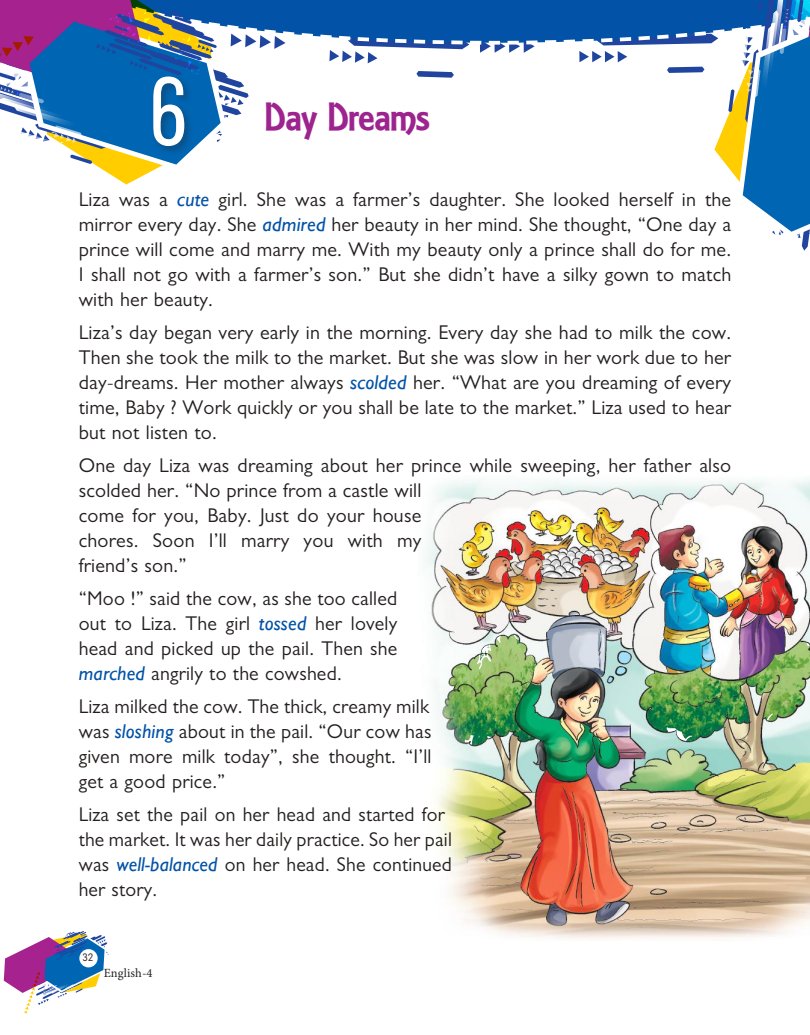
<style>
.page{position:relative;width:810px;height:1035px;background:#fff}
.page>*{position:absolute;margin:0;border:0;box-sizing:border-box;transform-origin:0 0}
.t1{font:500 condensed 100px "Geometric Slab 703 BT";color:#fff}
.t2{font:37.5px "Estelle Black SF";letter-spacing:-.01em;color:#9d248f}
.t3{font:20px/25px "Gill Sans MT Pro";letter-spacing:.01em;color:#241f1f;text-align:justify}
.t4{font:12.5px "Minion Pro";letter-spacing:.01em;color:#241f1f}
.t5{font:10px "B Preplay";color:#241f1f}
.s1{font-family:"Gill Sans";font-style:italic;color:#0252a7}
</style>
<div class="page">
<svg style="left:4px;top:931px;width:105px;height:83px"></svg>
<div style="left:79px;top:949px;width:19px;height:18px;background:#fff;border-radius:50%"></div>
<svg style="left:0;top:0;width:810px;height:251px"></svg>
<img style="left:426px;top:479px;width:384px;height:460px">
<div style="left:150px;top:74px;width:45px;height:83px;background:#241f1f;opacity:.35"></div>
<h1 class="t1" style="left:149px;top:49px;width:40px">6</h1>
<h2 class="t2" style="left:264px;top:94px;width:167px">Day Dreams</h2>
<p class="t3" style="left:79px;top:186px;width:654px">Liza was a <span class="s1">cute</span> girl. She was a farmer’s daughter. She looked herself in the mirror every day. She <span class="s1">admired</span> her beauty in her mind. She thought, “One day a prince will come and marry me. With my beauty only a prince shall do for me.<br>I shall not go with a farmer’s son.” But she didn’t have a silky gown to match with her beauty.</p>
<p class="t3" style="left:79px;top:319px;width:654px">Liza’s day began very early in the morning. Every day she had to milk the cow.<br>Then she took the milk to the market. But she was slow in her work due to her day-dreams. Her mother always <span class="s1">scolded</span> her. “What are you dreaming of every time, Baby ? Work quickly or you shall be late to the market.” Liza used to hear but not listen to.</p>
<p class="t3" style="left:79px;top:453px;width:654px;text-align:left">One day Liza was dreaming about her prince while sweeping, her father also scolded her. “No prince from a castle will<br>come for you, Baby. Just do your house<br>chores. Soon I’ll marry you with my<br>friend’s son.”</p>
<p class="t3" style="left:79px;top:586px;width:320px">“Moo !” said the cow, as she too called out to Liza. The girl <span class="s1">tossed</span> her lovely head and picked up the pail. Then she <span class="s1">marched</span> angrily to the cowshed.</p>
<p class="t3" style="left:79px;top:694px;width:354px">Liza milked the cow. The thick, creamy milk was <span class="s1">sloshing</span> about in the pail. “Our cow has given more milk today”, she thought. “I’ll get a good price.”</p>
<p class="t3" style="left:79px;top:802px;width:375px;text-align:left">Liza set the pail on her head and started for the market. It was her daily practice. So her pail was <span class="s1">well-balanced</span> on her head. She continued her story.</p>
<p class="t5" style="left:83px;top:952px;width:12px">32</p>
<p class="t4" style="left:104px;top:965px;width:50px">English-4</p>
</div>
